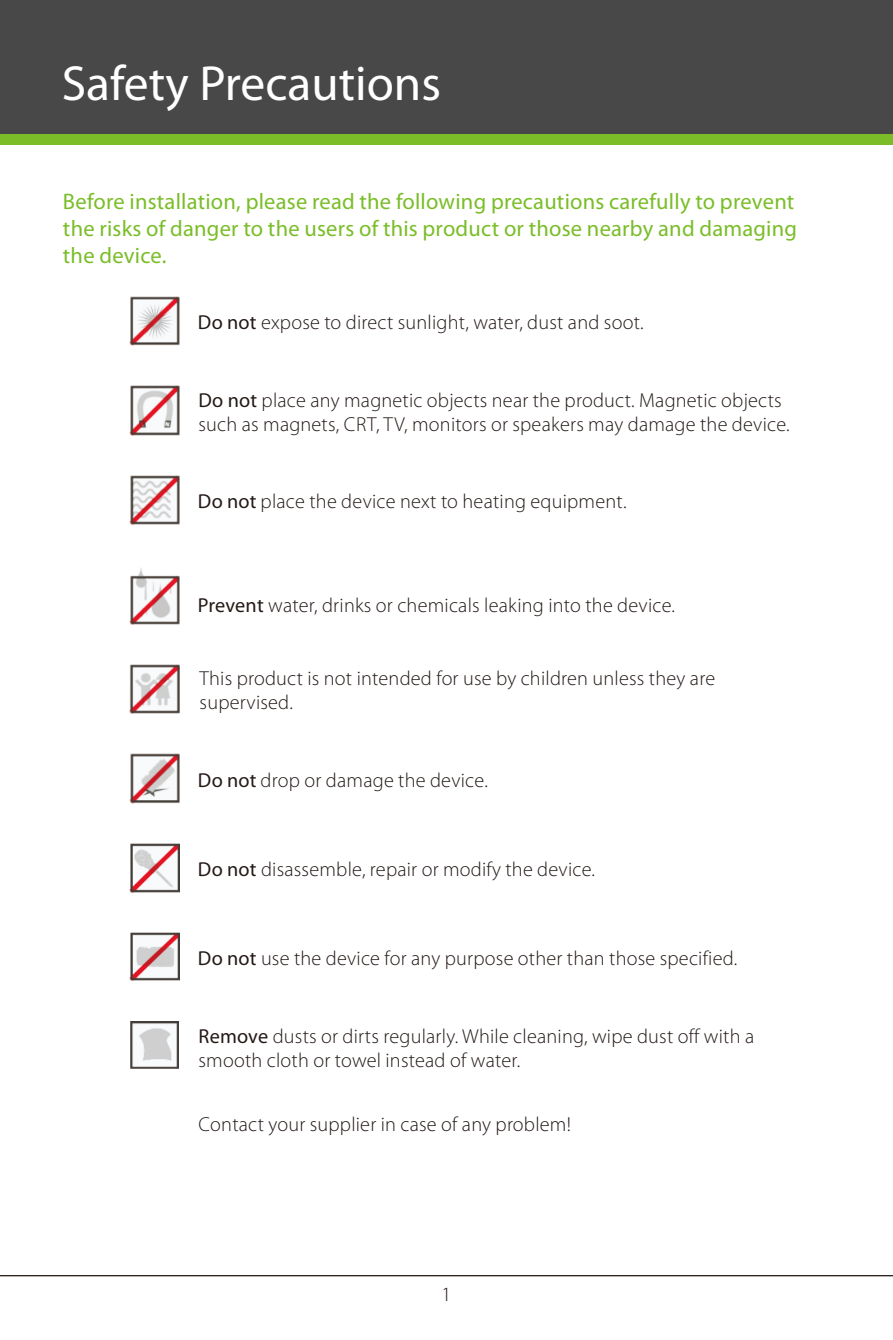
<style>
.page{position:relative;width:893px;height:1340px;background:#fff}
.page>*{position:absolute;margin:0;border:0;box-sizing:border-box;transform-origin:0 0}
.t1{font:49.5px "Myriad Pro";color:#fff}
.t2{font:22.5px/27px "Myriad Pro";letter-spacing:.01em;color:#7abd28;text-align:justify}
.t3{font:300 20.25px/24.1px "Myriad Pro";letter-spacing:.01em;color:#231916}
.s1{font-weight:400}
</style>
<div class="page">
<div style="left:0;top:0;width:893px;height:134px;background:#484849"></div>
<div style="left:0;top:134px;width:893px;height:11px;background:#7abd28"></div>
<hr style="left:0;top:1274px;width:893px;height:2px;background:#231916">
<img style="left:130px;top:296px;width:49px;height:50px">
<img style="left:130px;top:386px;width:49px;height:49px">
<img style="left:130px;top:475px;width:49px;height:50px">
<img style="left:130px;top:568px;width:49px;height:56px">
<img style="left:130px;top:664px;width:49px;height:49px">
<img style="left:130px;top:754px;width:49px;height:49px">
<img style="left:130px;top:843px;width:49px;height:49px">
<img style="left:130px;top:932px;width:49px;height:48px">
<img style="left:131px;top:1021px;width:47px;height:47px">
<h1 class="t1" style="left:62px;top:63px;width:381px">Safety Precautions</h1>
<p class="t2" style="left:63px;top:190px;width:736px">Before installation, please read the following precautions carefully to prevent the risks of danger to the users of this product or those nearby and damaging the device.</p>
<p class="t3" style="left:198px;top:312px;width:447px"><span class="s1">Do not</span> expose to direct sunlight, water, dust and soot.</p>
<p class="t3" style="left:198px;top:390px;width:593px"><span class="s1">Do not</span> place any magnetic objects near the product. Magnetic objects such as magnets, CRT, TV, monitors or speakers may damage the device.</p>
<p class="t3" style="left:198px;top:491px;width:430px"><span class="s1">Do not</span> place the device next to heating equipment.</p>
<p class="t3" style="left:198px;top:595px;width:479px"><span class="s1">Prevent</span> water, drinks or chemicals leaking into the device.</p>
<p class="t3" style="left:200px;top:668px;width:517px">This product is not intended for use by children unless they are supervised.</p>
<p class="t3" style="left:198px;top:769px;width:291px"><span class="s1">Do not</span> drop or damage the device.</p>
<p class="t3" style="left:198px;top:858px;width:399px"><span class="s1">Do not</span> disassemble, repair or modify the device.</p>
<p class="t3" style="left:198px;top:947px;width:541px"><span class="s1">Do not</span> use the device for any purpose other than those specified.</p>
<p class="t3" style="left:198px;top:1025px;width:557px"><span class="s1">Remove</span> dusts or dirts regularly. While cleaning, wipe dust off with a smooth cloth or towel instead of water.</p>
<p class="t3" style="left:199px;top:1114px;width:374px">Contact your supplier in case of any problem!</p>
<p class="t3" style="left:441px;top:1283px;width:11px">1</p>
</div>
